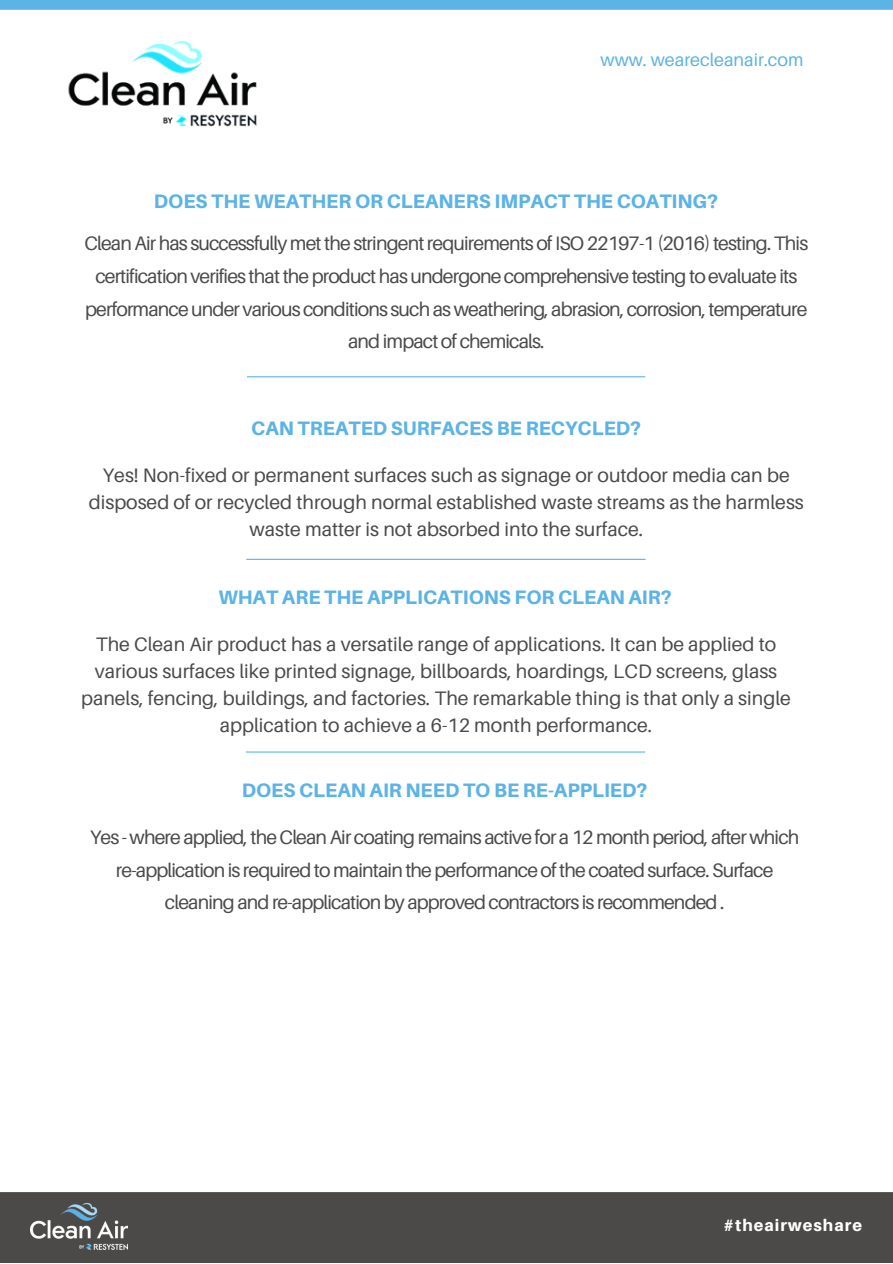
<style>
.page{position:relative;width:893px;height:1264px;background:#fff}
.page>*{position:absolute;margin:0;border:0;box-sizing:border-box;transform-origin:0 0}
.t1{font:19.5px/32.5px "Aileron";letter-spacing:-.045em;color:#4b4a49;text-align:center}
.t2{font:19.5px/27px "Aileron";color:#4b4a49;text-align:center}
.t3{font:800 19.5px "Aileron";color:#5cb3e6}
.t4{font:18px "Aileron";color:#5cb3e6}
.t5{font:800 16.5px "Aileron";letter-spacing:.06em;color:#fff}
</style>
<div class="page">
<div style="left:0;top:0;width:892px;height:10px;background:#5cb3e6"></div>
<div style="left:0;top:1192px;width:892px;height:70px;background:#4b4a49"></div>
<img style="left:31px;top:1203px;width:96px;height:46px">
<img style="left:68px;top:41px;width:189px;height:86px">
<hr style="left:247px;top:376px;width:398px;height:1px;background:#5cb3e6">
<hr style="left:246px;top:559px;width:399px;height:1px;background:#5cb3e6">
<hr style="left:246px;top:751px;width:399px;height:1px;background:#5cb3e6">
<p class="t4" style="left:600px;top:48px;width:204px">www. wearecleanair.com</p>
<p class="t3" style="left:154px;top:189px;width:565px">DOES THE WEATHER OR CLEANERS IMPACT THE COATING?</p>
<p class="t1" style="left:84px;top:227px;width:725px">Clean Air has successfully met the stringent requirements of ISO 22197-1 (2016) testing. This certification verifies that the product has undergone comprehensive testing to evaluate its performance under various conditions such as weathering, abrasion, corrosion, temperature and impact of chemicals.</p>
<p class="t3" style="left:251px;top:416px;width:391px">CAN TREATED SURFACES BE RECYCLED?</p>
<p class="t2" style="left:89px;top:461px;width:716px">Yes! Non-fixed or permanent surfaces such as signage or outdoor media can be disposed of or recycled through normal established waste streams as the harmless waste matter is not absorbed into the surface.</p>
<p class="t3" style="left:218px;top:585px;width:455px">WHAT ARE THE APPLICATIONS FOR CLEAN AIR?</p>
<p class="t2" style="left:81px;top:630px;width:711px">The Clean Air product has a versatile range of applications. It can be applied to various surfaces like printed signage, billboards, hoardings, LCD screens, glass panels, fencing, buildings, and factories. The remarkable thing is that only a single application to achieve a 6-12 month performance.</p>
<p class="t3" style="left:242px;top:777px;width:407px">DOES CLEAN AIR NEED TO BE RE-APPLIED?</p>
<p class="t1" style="left:90px;top:820px;width:710px">Yes - where applied, the Clean Air coating remains active for a 12 month period, after which re-application is required to maintain the performance of the coated surface. Surface cleaning and re-application by approved contractors is recommended .</p>
<p class="t5" style="left:723px;top:1215px;width:140px">#theairweshare</p>
</div>
